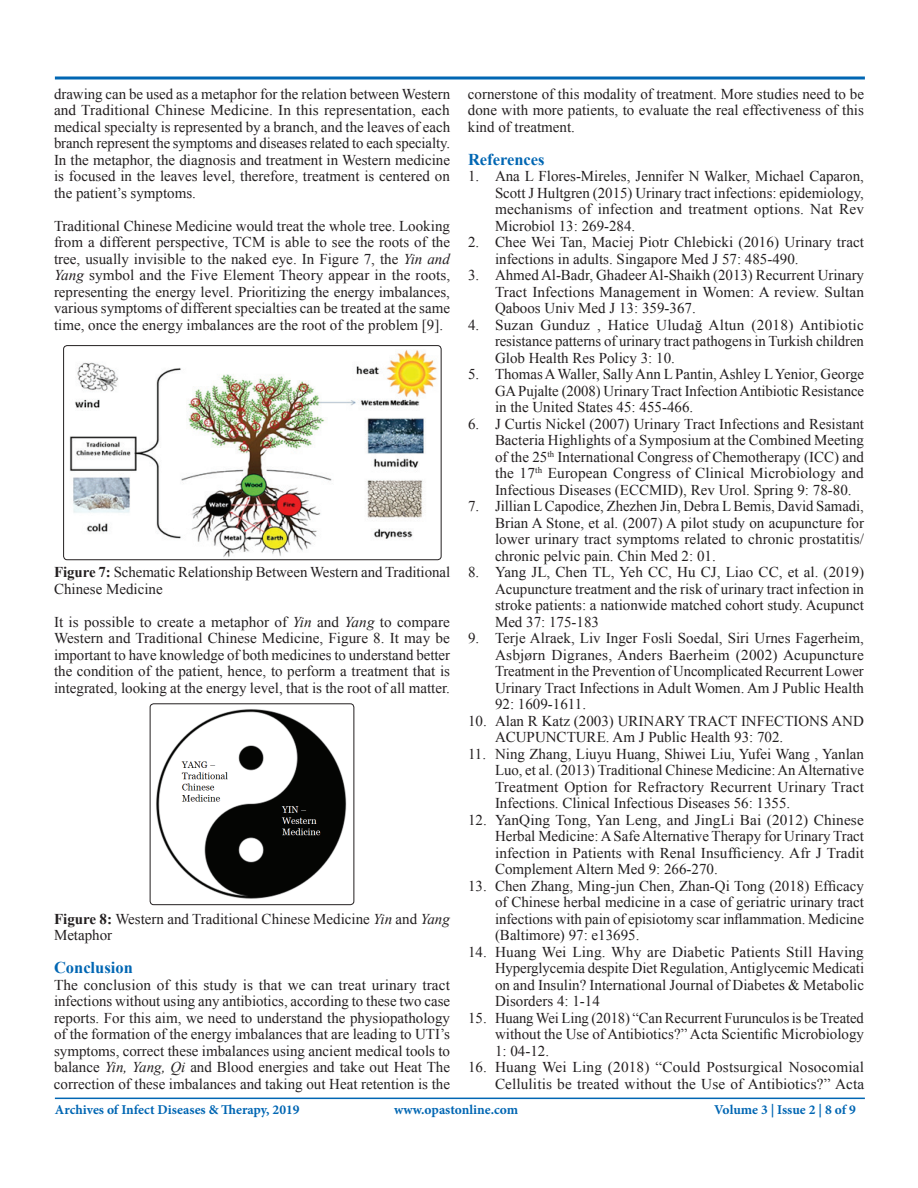
<style>
.page{position:relative;width:918px;height:1188px;background:#fff}
.page>*{position:absolute;margin:0;border:0;box-sizing:border-box;transform-origin:0 0}
.t1{font:700 16.5px "Times New Roman";color:#0166b3}
.t2{font:15px/16.5px "Times New Roman";color:#231f20;text-align:justify}
.t3{font:700 13.5px "Minion Pro";color:#0166b3}
.s1{font-style:italic}
.s2{font-weight:700}
</style>
<div class="page">
<svg style="left:54px;top:76px;width:811px;height:4px;background:#408cc5"></svg>
<hr style="left:55px;top:1098px;width:810px;height:1px;background:#0166b3">
<img style="left:156px;top:709px;width:198px;height:196px">
<div style="left:150px;top:704px;width:204px;height:201px;border:1px solid #231f20;border-radius:4px"></div>
<img style="left:64px;top:346px;width:377px;height:214px">
<div style="left:63px;top:345px;width:378px;height:215px;border:1px solid #231f20;border-radius:4px"></div>
<p class="t2" style="left:54px;top:85px;width:398px">drawing can be used as a metaphor for the relation between Western and Traditional Chinese Medicine. In this representation, each medical specialty is represented by a branch, and the leaves of each branch represent the symptoms and diseases related to each specialty.<br>In the metaphor, the diagnosis and treatment in Western medicine is focused in the leaves level, therefore, treatment is centered on the patient’s symptoms.</p>
<p class="t2" style="left:54px;top:217px;width:398px">Traditional Chinese Medicine would treat the whole tree. Looking from a different perspective, TCM is able to see the roots of the tree, usually invisible to the naked eye. In Figure 7, the <span class="s1">Yin and Yang</span> symbol and the Five Element Theory appear in the roots, representing the energy level. Prioritizing the energy imbalances, various symptoms of different specialties can be treated at the same time, once the energy imbalances are the root of the problem [9].</p>
<p class="t2" style="left:54px;top:564px;width:398px"><span class="s2">Figure 7:</span> Schematic Relationship Between Western and Traditional<br>Chinese Medicine</p>
<p class="t2" style="left:54px;top:613px;width:398px">It is possible to create a metaphor of <span class="s1">Yin</span> and <span class="s1">Yang</span> to compare Western and Traditional Chinese Medicine, Figure 8. It may be important to have knowledge of both medicines to understand better the condition of the patient, hence, to perform a treatment that is integrated, looking at the energy level, that is the root of all matter.</p>
<p class="t2" style="left:54px;top:910px;width:397px"><span class="s2">Figure 8:</span> Western and Traditional Chinese Medicine <span class="s1">Yin</span> and <span class="s1">Yang<br></span>Metaphor</p>
<p class="t1" style="left:54px;top:956px;width:80px">Conclusion</p>
<p class="t2" style="left:54px;top:976px;width:398px">The conclusion of this study is that we can treat urinary tract infections without using any antibiotics, according to these two case reports. For this aim, we need to understand the physiopathology of the formation of the energy imbalances that are leading to UTI’s symptoms, correct these imbalances using ancient medical tools to balance <span class="s1">Yin, Yang, Qi</span> and Blood energies and take out Heat The correction of these imbalances and taking out Heat retention is the</p>
<p class="t2" style="left:468px;top:85px;width:398px">cornerstone of this modality of treatment. More studies need to be done with more patients, to evaluate the real effectiveness of this kind of treatment.</p>
<p class="t1" style="left:468px;top:148px;width:78px">References</p>
<p class="t2" style="left:495px;top:168px;width:371px;text-indent:-27px">1. Ana L Flores-Mireles, Jennifer N Walker, Michael Caparon, Scott J Hultgren (2015) Urinary tract infections: epidemiology, mechanisms of infection and treatment options. Nat Rev Microbiol 13: 269-284.</p>
<p class="t2" style="left:495px;top:234px;width:371px;text-indent:-27px">2. Chee Wei Tan, Maciej Piotr Chlebicki (2016) Urinary tract infections in adults. Singapore Med J 57: 485-490.</p>
<p class="t2" style="left:495px;top:267px;width:371px;text-indent:-27px">3. Ahmed Al-Badr, Ghadeer Al-Shaikh (2013) Recurrent Urinary Tract Infections Management in Women: A review. Sultan Qaboos Univ Med J 13: 359-367.</p>
<p class="t2" style="left:495px;top:316px;width:370px;text-indent:-27px">4. Suzan Gunduz , Hatice Uludağ Altun (2018) Antibiotic resistance patterns of urinary tract pathogens in Turkish children Glob Health Res Policy 3: 10.</p>
<p class="t2" style="left:495px;top:366px;width:371px;text-indent:-27px">5. Thomas A Waller, Sally Ann L Pantin, Ashley L Yenior, George GA Pujalte (2008) Urinary Tract Infection Antibiotic Resistance in the United States 45: 455-466.</p>
<p class="t2" style="left:495px;top:415px;width:371px;text-indent:-27px">6. J Curtis Nickel (2007) Urinary Tract Infections and Resistant Bacteria Highlights of a Symposium at the Combined Meeting of the 25<sup>th</sup> International Congress of Chemotherapy (ICC) and the 17<sup>th</sup> European Congress of Clinical Microbiology and Infectious Diseases (ECCMID), Rev Urol. Spring 9: 78-80.</p>
<p class="t2" style="left:495px;top:498px;width:371px;text-indent:-27px">7. Jillian L Capodice, Zhezhen Jin, Debra L Bemis, David Samadi, Brian A Stone, et al. (2007) A pilot study on acupuncture for lower urinary tract symptoms related to chronic prostatitis/ chronic pelvic pain. Chin Med 2: 01.</p>
<p class="t2" style="left:495px;top:564px;width:371px;text-indent:-27px">8. Yang JL, Chen TL, Yeh CC, Hu CJ, Liao CC, et al. (2019)<br>Acupuncture treatment and the risk of urinary tract infection in stroke patients: a nationwide matched cohort study. Acupunct Med 37: 175-183</p>
<p class="t2" style="left:495px;top:630px;width:371px;text-indent:-27px">9. Terje Alraek, Liv Inger Fosli Soedal, Siri Urnes Fagerheim, Asbjørn Digranes, Anders Baerheim (2002) Acupuncture Treatment in the Prevention of Uncomplicated Recurrent Lower Urinary Tract Infections in Adult Women. Am J Public Health 92: 1609-1611.</p>
<p class="t2" style="left:495px;top:712px;width:370px;text-indent:-27px">10. Alan R Katz (2003) URINARY TRACT INFECTIONS AND<br>ACUPUNCTURE. Am J Public Health 93: 702.</p>
<p class="t2" style="left:495px;top:745px;width:371px;text-indent:-27px">11. Ning Zhang, Liuyu Huang, Shiwei Liu, Yufei Wang , Yanlan Luo, et al. (2013) Traditional Chinese Medicine: An Alternative Treatment Option for Refractory Recurrent Urinary Tract Infections. Clinical Infectious Diseases 56: 1355.</p>
<p class="t2" style="left:495px;top:811px;width:371px;text-indent:-27px">12. YanQing Tong, Yan Leng, and JingLi Bai (2012) Chinese Herbal Medicine: A Safe Alternative Therapy for Urinary Tract infection in Patients with Renal Insufficiency. Afr J Tradit Complement Altern Med 9: 266-270.</p>
<p class="t2" style="left:495px;top:877px;width:371px;text-indent:-27px">13. Chen Zhang, Ming-jun Chen, Zhan-Qi Tong (2018) Efficacy of Chinese herbal medicine in a case of geriatric urinary tract infections with pain of episiotomy scar inflammation. Medicine (Baltimore) 97: e13695.</p>
<p class="t2" style="left:495px;top:943px;width:371px;text-indent:-27px">14. Huang Wei Ling. Why are Diabetic Patients Still Having Hyperglycemia despite Diet Regulation, Antiglycemic Medicati on and Insulin? International Journal of Diabetes &amp; Metabolic Disorders 4: 1-14</p>
<p class="t2" style="left:495px;top:1009px;width:371px;text-indent:-27px">15. Huang Wei Ling (2018) “Can Recurrent Furunculos is be Treated without the Use of Antibiotics?” Acta Scientific Microbiology 1: 04-12.</p>
<p class="t2" style="left:468px;top:1059px;width:398px;text-align:right">16. Huang Wei Ling (2018) “Could Postsurgical Nosocomial<br>Cellulitis be treated without the Use of Antibiotics?” Acta</p>
<p class="t3" style="left:55px;top:1100px;width:246px">Archives of Infect Diseases &amp; Therapy, 2019</p>
<p class="t3" style="left:394px;top:1100px;width:126px">www.opastonline.com</p>
<p class="t3" style="left:714px;top:1100px;width:143px">Volume 3 | Issue 2 | 8 of 9</p>
</div>
